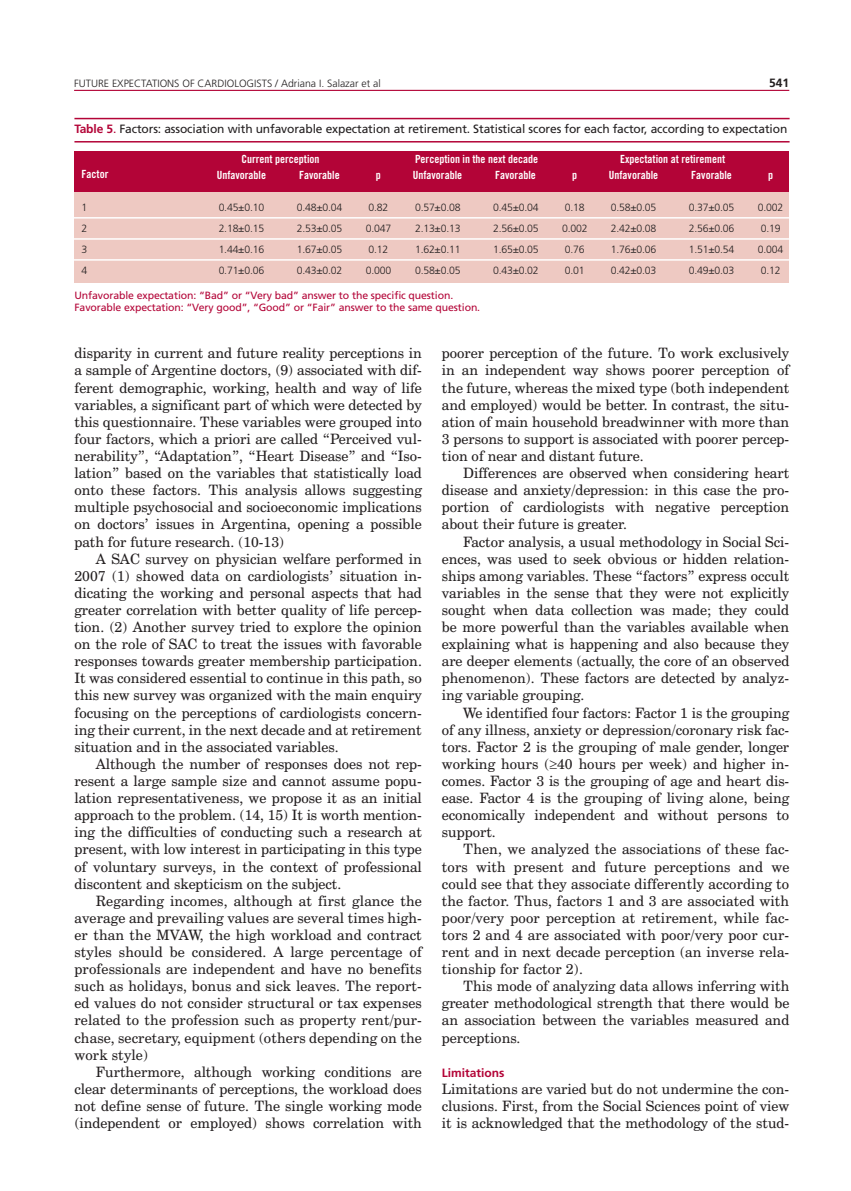
<style>
.page{position:relative;width:851px;height:1191px;background:#fff}
.page>*{position:absolute;margin:0;border:0;box-sizing:border-box;transform-origin:0 0}
.t1{font:14.25px/17.1px "Century Schoolbook BT";color:#231f20;text-align:justify}
.t2{font:12px "Frutiger";letter-spacing:-.01em;color:#231f20}
.t3{font:700 12px "Frutiger LT Std";color:#b30437}
.t4{font:700 12px "Frutiger LT Std";color:#231f20}
.t5{font:11.25px "Trade Gothic LT Std Bd Cn 20";color:#fff}
.t6{font:300 10.5px/21px "Frutiger LT Std";letter-spacing:-.02em;color:#231f20;text-align:justify}
.t7{font:10.5px/12.6px "Frutiger LT Std";letter-spacing:-.01em;color:#b30437}
.t8{font:300 10.5px "Frutiger LT Std";color:#231f20}
.s1{font-family:"Frutiger LT Std";font-weight:700;color:#b30437}
.s2{color:#b30437}
</style>
<div class="page">
<hr style="left:74px;top:90px;width:715px;height:1px;background:#b30437">
<div style="left:74px;top:191px;width:715px;height:92px;background:#eec9c2"></div>
<hr style="left:65px;top:259px;width:731px;height:2px;background:#fff">
<hr style="left:65px;top:217px;width:731px;height:2px;background:#fff">
<hr style="left:65px;top:238px;width:731px;height:2px;background:#fff">
<div style="left:74px;top:152px;width:715px;height:40px;background:#b30437"></div>
<hr style="left:74px;top:118px;width:715px;height:1px;background:#b30437">
<hr style="left:74px;top:141px;width:715px;height:1px;background:#b30437">
<p class="t6" style="left:74px;top:73px;width:57px">FUTURE EXPECT</p>
<p class="t6" style="left:146px;top:73px;width:13px">ATIONS</p>
<p class="t6" style="left:182px;top:73px;width:63px">OF CARDIOLOGISTS</p>
<p class="t8" style="left:275px;top:77px;width:107px">/ Adriana I. Salazar et al</p>
<p class="t4" style="left:769px;top:75px;width:22px">541</p>
<p class="t2" style="left:74px;top:122px;width:714px"><span class="s1">Table 5</span><span class="s2">.</span> Factors: association with unfavorable expectation at retirement. Statistical scores for each factor, according to expectation</p>
<p class="t5" style="left:241px;top:152px;width:80px">Current perception</p>
<p class="t5" style="left:415px;top:152px;width:125px">Perception in the next decade</p>
<p class="t5" style="left:620px;top:152px;width:106px">Expectation at retirement</p>
<p class="t6" style="left:219px;top:197px;width:47px">0.45±0.10<br>2.18±0.15<br>1.44±0.16<br>0.71±0.06</p>
<p class="t6" style="left:415px;top:197px;width:47px">0.57±0.08<br>2.13±0.13<br>1.62±0.11<br>0.58±0.05</p>
<p class="t6" style="left:610px;top:197px;width:47px">0.58±0.05<br>2.42±0.08<br>1.76±0.06<br>0.42±0.03</p>
<p class="t5" style="left:82px;top:168px;width:28px">Factor</p>
<p class="t5" style="left:217px;top:168px;width:51px">Unfavorable</p>
<p class="t5" style="left:299px;top:168px;width:42px">Favorable</p>
<p class="t5" style="left:413px;top:168px;width:51px">Unfavorable</p>
<p class="t5" style="left:495px;top:168px;width:42px">Favorable</p>
<p class="t5" style="left:608px;top:168px;width:51px">Unfavorable</p>
<p class="t5" style="left:691px;top:168px;width:42px">Favorable</p>
<p class="t5" style="left:376px;top:168px;width:6px">p</p>
<p class="t5" style="left:572px;top:168px;width:6px">p</p>
<p class="t5" style="left:768px;top:168px;width:6px">p</p>
<p class="t6" style="left:297px;top:197px;width:47px">0.48±0.04<br>2.53±0.05<br>1.67±0.05<br>0.43±0.02</p>
<p class="t6" style="left:493px;top:197px;width:47px">0.45±0.04<br>2.56±0.05<br>1.65±0.05<br>0.43±0.02</p>
<p class="t6" style="left:688px;top:197px;width:47px">0.37±0.05<br>2.56±0.06<br>1.51±0.54<br>0.49±0.03</p>
<p class="t6" style="left:365px;top:197px;width:27px;text-align:left">0.82<br>0.047<br>0.12<br>0.000</p>
<p class="t6" style="left:562px;top:197px;width:27px;text-align:left">0.18<br>0.002<br>0.76<br>0.01</p>
<p class="t6" style="left:757px;top:197px;width:27px;text-align:left">0.002<br>0.19<br>0.004<br>0.12</p>
<p class="t6" style="left:82px;top:197px;width:7px">1<br>2<br>3<br>4</p>
<p class="t7" style="left:74px;top:289px;width:407px">Unfavorable expectation: “Bad” or “Very bad” answer to the specific question.<br>Favorable expectation: “Very good”, “Good” or “Fair” answer to the same question.</p>
<p class="t1" style="left:442px;top:344px;width:349px">poorer perception of the future. To work exclusively in an independent way shows poorer perception of the future, whereas the mixed type (both independent and employed) would be better. In contrast, the situ&shy;ation of main household breadwinner with more than 3 persons to support is associated with poorer percep&shy;tion of near and distant future.</p>
<p class="t1" style="left:442px;top:464px;width:349px;text-indent:21px">Differences are observed when considering heart disease and anxiety/depression: in this case the pro&shy;portion of cardiologists with negative perception about their future is greater.</p>
<p class="t1" style="left:442px;top:532px;width:349px;text-indent:21px">Factor analysis, a usual methodology in Social Sci&shy;ences, was used to seek obvious or hidden relation&shy;ships among variables. These “factors” express occult variables in the sense that they were not explicitly sought when data collection was made; they could be more powerful than the variables available when explaining what is happening and also because they are deeper elements (actually, the core of an observed phenomenon). These factors are detected by analyz&shy;ing variable grouping.</p>
<p class="t1" style="left:442px;top:703px;width:349px;text-indent:21px">We identified four factors: Factor 1 is the grouping of any illness, anxiety or depression/coronary risk fac&shy;tors. Factor 2 is the grouping of male gender, longer working hours (≥40 hours per week) and higher in&shy;comes. Factor 3 is the grouping of age and heart dis&shy;ease. Factor 4 is the grouping of living alone, being economically independent and without persons to support.</p>
<p class="t1" style="left:442px;top:840px;width:349px;text-indent:21px">Then, we analyzed the associations of these fac&shy;tors with present and future perceptions and we could see that they associate differently according to the factor. Thus, factors 1 and 3 are associated with poor/very poor perception at retirement, while fac&shy;tors 2 and 4 are associated with poor/very poor cur&shy;rent and in next decade perception (an inverse rela&shy;tionship for factor 2).</p>
<p class="t1" style="left:442px;top:977px;width:349px;text-indent:21px">This mode of analyzing data allows inferring with greater methodological strength that there would be an association between the variables measured and perceptions.</p>
<p class="t3" style="left:442px;top:1065px;width:64px">Limitations</p>
<p class="t1" style="left:442px;top:1080px;width:349px">Limitations are varied but do not undermine the con&shy;clusions. First, from the Social Sciences point of view it is acknowledged that the methodology of the stud-</p>
<p class="t1" style="left:74px;top:344px;width:349px">disparity in current and future reality perceptions in a sample of Argentine doctors, (9) associated with dif&shy;ferent demographic, working, health and way of life variables, a significant part of which were detected by this questionnaire. These variables were grouped into four factors, which a priori are called “Perceived vul&shy;nerability”, “Adaptation”, “Heart Disease” and “Iso&shy;lation” based on the variables that statistically load onto these factors. This analysis allows suggesting multiple psychosocial and socioeconomic implications on doctors’ issues in Argentina, opening a possible path for future research. (10-13)</p>
<p class="t1" style="left:74px;top:550px;width:349px;text-indent:21px">A SAC survey on physician welfare performed in 2007 (1) showed data on cardiologists’ situation in&shy;dicating the working and personal aspects that had greater correlation with better quality of life percep&shy;tion. (2) Another survey tried to explore the opinion on the role of SAC to treat the issues with favorable responses towards greater membership participation.<br>It was considered essential to continue in this path, so this new survey was organized with the main enquiry focusing on the perceptions of cardiologists concern&shy;ing their current, in the next decade and at retirement situation and in the associated variables.</p>
<p class="t1" style="left:74px;top:755px;width:349px;text-indent:21px">Although the number of responses does not rep&shy;resent a large sample size and cannot assume popu&shy;lation representativeness, we propose it as an initial approach to the problem. (14, 15) It is worth mention&shy;ing the difficulties of conducting such a research at present, with low interest in participating in this type of voluntary surveys, in the context of professional discontent and skepticism on the subject.</p>
<p class="t1" style="left:74px;top:892px;width:349px;text-indent:21px">Regarding incomes, although at first glance the average and prevailing values are several times high&shy;er than the MVAW, the high workload and contract styles should be considered. A large percentage of professionals are independent and have no benefits such as holidays, bonus and sick leaves. The report&shy;ed values do not consider structural or tax expenses related to the profession such as property rent/pur&shy;chase, secretary, equipment (others depending on the work style)</p>
<p class="t1" style="left:74px;top:1063px;width:349px;text-indent:21px">Furthermore, although working conditions are clear determinants of perceptions, the workload does not define sense of future. The single working mode (independent or employed) shows correlation with</p>
</div>
